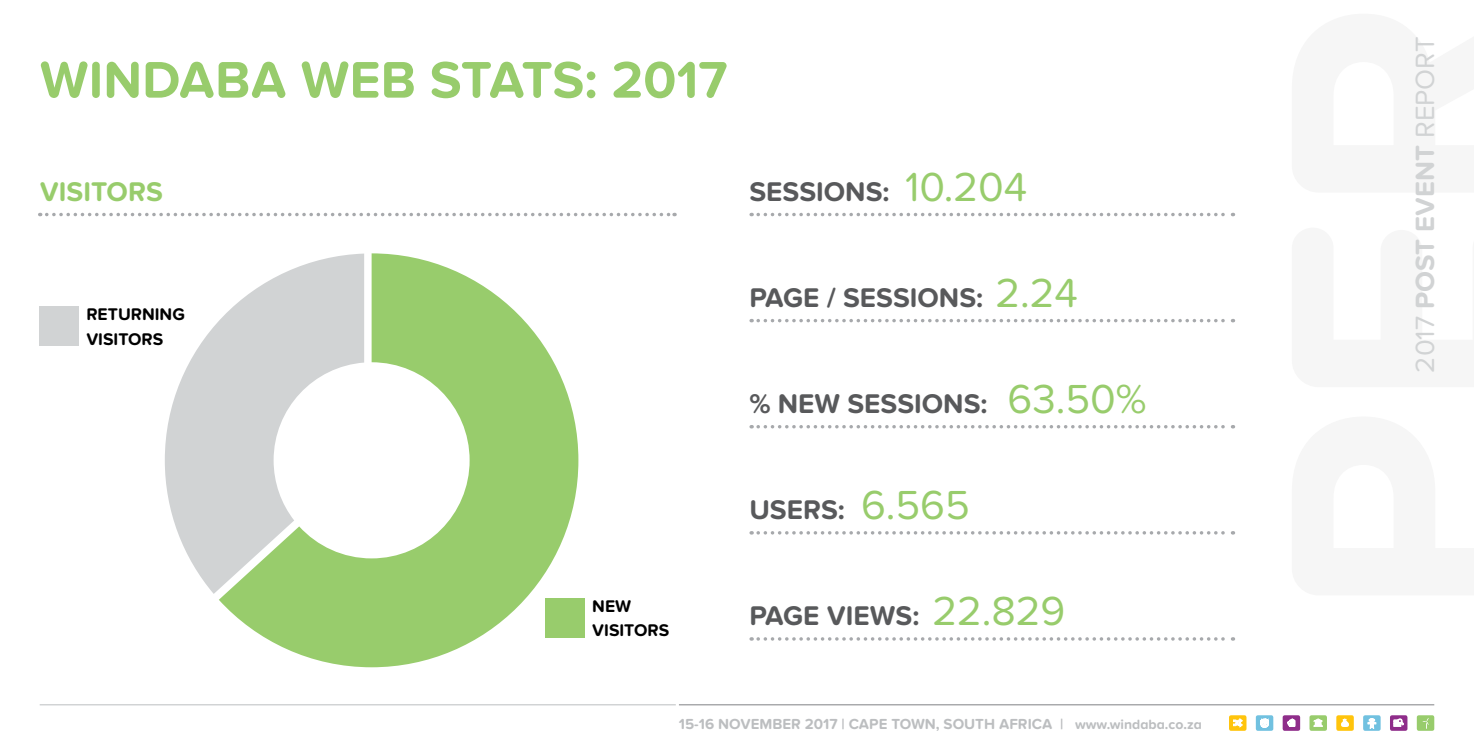
<style>
.page{position:relative;width:1474px;height:745px;background:#fff}
.page>*{position:absolute;margin:0;border:0;box-sizing:border-box;transform-origin:0 0}
.t1{font:700 53.38px "Proxima Nova Soft";color:#98cc6c}
.t2{font:42px "Proxima Nova Soft";color:#98cc6c}
.t3{font:700 28px "Proxima Nova Soft";color:#58595b}
.t4{font:700 28px "Proxima Nova Soft";color:#98cc6c}
.t5{font:27.47px "Proxima Nova Soft";color:#d1d3d4}
.t6{font:700 17.5px/24.2px "Proxima Nova Soft";color:#000}
.t7{font:700 15.05px "Proxima Nova Soft";color:#bcbec0}
.s1{font-size:14px}
.s2{font-weight:700}
</style>
<div class="page">
<svg style="left:1228px;top:714px;width:18px;height:16px"></svg>
<svg style="left:1232px;top:718px;width:10px;height:8px"></svg>
<svg style="left:1282px;top:714px;width:18px;height:16px"></svg>
<svg style="left:1287px;top:718px;width:8px;height:8px"></svg>
<svg style="left:1309px;top:714px;width:17px;height:16px"></svg>
<svg style="left:1313px;top:718px;width:9px;height:8px"></svg>
<svg style="left:1336px;top:714px;width:17px;height:16px"></svg>
<svg style="left:1341px;top:718px;width:7px;height:8px"></svg>
<svg style="left:1363px;top:714px;width:17px;height:16px"></svg>
<svg style="left:1367px;top:718px;width:9px;height:10px"></svg>
<svg style="left:1389px;top:714px;width:18px;height:16px"></svg>
<svg style="left:1393px;top:718px;width:10px;height:8px"></svg>
<svg style="left:1255px;top:714px;width:18px;height:16px"></svg>
<svg style="left:1260px;top:718px;width:8px;height:9px"></svg>
<div style="left:1416px;top:714px;width:18px;height:16px;background:#98cc6c;border-radius:2px"></div>
<svg style="left:1422px;top:718px;width:6px;height:10px"></svg>
<hr style="left:679px;top:704px;width:755px;height:1px;background:#808285">
<hr style="left:40px;top:704px;width:636px;height:1px;background:#bcbec0">
<svg style="left:47px;top:213px;width:628px;height:3px"></svg>
<svg style="left:758px;top:213px;width:475px;height:3px"></svg>
<svg style="left:758px;top:319px;width:475px;height:3px"></svg>
<svg style="left:758px;top:425px;width:475px;height:3px"></svg>
<svg style="left:758px;top:531px;width:475px;height:3px"></svg>
<svg style="left:758px;top:637px;width:475px;height:3px"></svg>
<svg style="left:165px;top:321px;width:54px;height:272px;fill:#d1d3d4"></svg>
<svg style="left:219px;top:253px;width:359px;height:413px"></svg>
<div style="left:546px;top:597px;width:39px;height:39px;background:#98cc6c"></div>
<div style="left:40px;top:307px;width:39px;height:39px;background:#d1d3d4"></div>
<h1 class="t1" style="left:40px;top:49px;width:689px">WINDABA WEB STATS: 2017</h1>
<h3 class="t4" style="left:40px;top:175px;width:125px">VISITORS</h3>
<h2 class="t2" style="left:905px;top:162px;width:124px">10.204</h2>
<h3 class="t3" style="left:749px;top:175px;width:142px">SESSIONS:</h3>
<p class="t6" style="left:86px;top:303px;width:100px">RETURNING<br>VISITORS</p>
<p class="t6" style="left:592px;top:594px;width:78px">NEW<br>VISITORS</p>
<h3 class="t3" style="left:749px;top:281px;width:235px">PAGE / SESSIONS:</h3>
<h2 class="t2" style="left:995px;top:268px;width:84px">2.24</h2>
<h3 class="t3" style="left:749px;top:387px;width:240px">% NEW SESSIONS:</h3>
<h2 class="t2" style="left:1007px;top:374px;width:141px">63.50%</h2>
<h3 class="t3" style="left:749px;top:493px;width:97px">USERS:</h3>
<h2 class="t2" style="left:861px;top:480px;width:110px">6.565</h2>
<h3 class="t3" style="left:749px;top:599px;width:171px">PAGE VIEWS:</h3>
<h2 class="t2" style="left:932px;top:586px;width:134px">22.829</h2>
<p class="t7" style="left:679px;top:714px;width:524px">15-16 NOVEMBER 2017 | CAPE TOWN, SOUTH AFRICA | <span class="s1">www.windaba.co.za</span></p>
<h3 class="t5" style="left:1409px;top:372px;width:337px;rotate:-90deg">2017 <span class="s2">POST EVENT</span> REPORT</h3>
</div>
